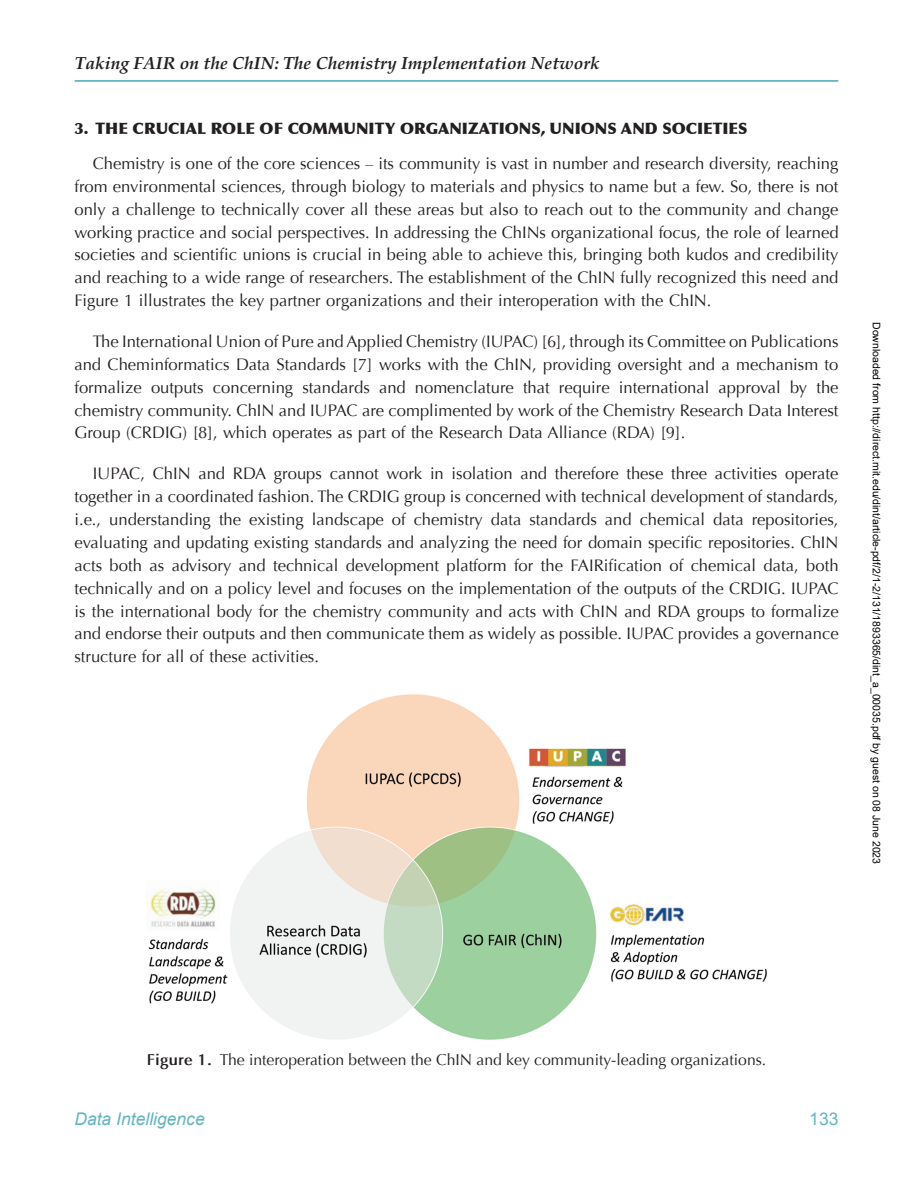
<style>
.page{position:relative;width:913px;height:1186px;background:#fff}
.page>*{position:absolute;margin:0;border:0;box-sizing:border-box;transform-origin:0 0}
.t1{font:italic 700 17.5px "Palatino";color:#231f20}
.t2{font:italic 17.5px "Arial";color:#63b4c1}
.t3{font:17.5px "Arial";color:#63b4c1}
.t4{font:16.62px/22.9px "Optima";color:#231f20;text-align:justify}
.t5{font:15.75px "Optima";color:#231f20}
.t6{font:900 15.75px "Optima";color:#231f20}
.t7{font:10.5px "Arial";color:#000}
.s1{font-weight:700}
</style>
<div class="page">
<hr style="left:75px;top:80px;width:763px;height:2px;background:#63b4c1">
<img style="left:146px;top:694px;width:621px;height:346px">
<p class="t1" style="left:75px;top:53px;width:527px">Taking FAIR on the ChIN: The Chemistry Implementation Network</p>
<p class="t6" style="left:74px;top:119px;width:675px">3. THE CRUCIAL ROLE OF COMMUNITY ORGANIZATIONS, UNIONS AND SOCIETIES</p>
<p class="t4" style="left:74px;top:152px;width:765px;text-indent:18px">Chemistry is one of the core sciences – its community is vast in number and research diversity, reaching from environmental sciences, through biology to materials and physics to name but a few. So, there is not only a challenge to technically cover all these areas but also to reach out to the community and change working practice and social perspectives. In addressing the ChINs organizational focus, the role of learned societies and scientific unions is crucial in being able to achieve this, bringing both kudos and credibility and reaching to a wide range of researchers. The establishment of the ChIN fully recognized this need and Figure 1 illustrates the key partner organizations and their interoperation with the ChIN.</p>
<p class="t4" style="left:74px;top:330px;width:766px;text-indent:18px">The International Union of Pure and Applied Chemistry (IUPAC) [6], through its Committee on Publications and Cheminformatics Data Standards [7] works with the ChIN, providing oversight and a mechanism to formalize outputs concerning standards and nomenclature that require international approval by the chemistry community. ChIN and IUPAC are complimented by work of the Chemistry Research Data Interest Group (CRDIG) [8], which operates as part of the Research Data Alliance (RDA) [9].</p>
<p class="t4" style="left:74px;top:462px;width:766px;text-indent:18px">IUPAC, ChIN and RDA groups cannot work in isolation and therefore these three activities operate together in a coordinated fashion. The CRDIG group is concerned with technical development of standards, i.e., understanding the existing landscape of chemistry data standards and chemical data repositories, evaluating and updating existing standards and analyzing the need for domain specific repositories. ChIN acts both as advisory and technical development platform for the FAIRification of chemical data, both technically and on a policy level and focuses on the implementation of the outputs of the CRDIG. IUPAC is the international body for the chemistry community and acts with ChIN and RDA groups to formalize and endorse their outputs and then communicate them as widely as possible. IUPAC provides a governance structure for all of these activities.</p>
<p class="t7" style="left:880px;top:322px;width:543px;rotate:90deg">Downloaded from http://direct.mit.edu/dint/article-pdf/2/1-2/131/1893365/dint_a_00035.pdf by guest on 08 June 2023</p>
<p class="t5" style="left:147px;top:1050px;width:621px"><span class="s1">Figure 1.</span> The interoperation between the ChIN and key community-leading organizations.</p>
<p class="t2" style="left:74px;top:1107px;width:132px">Data Intelligence</p>
<p class="t3" style="left:809px;top:1107px;width:31px">133</p>
</div>
